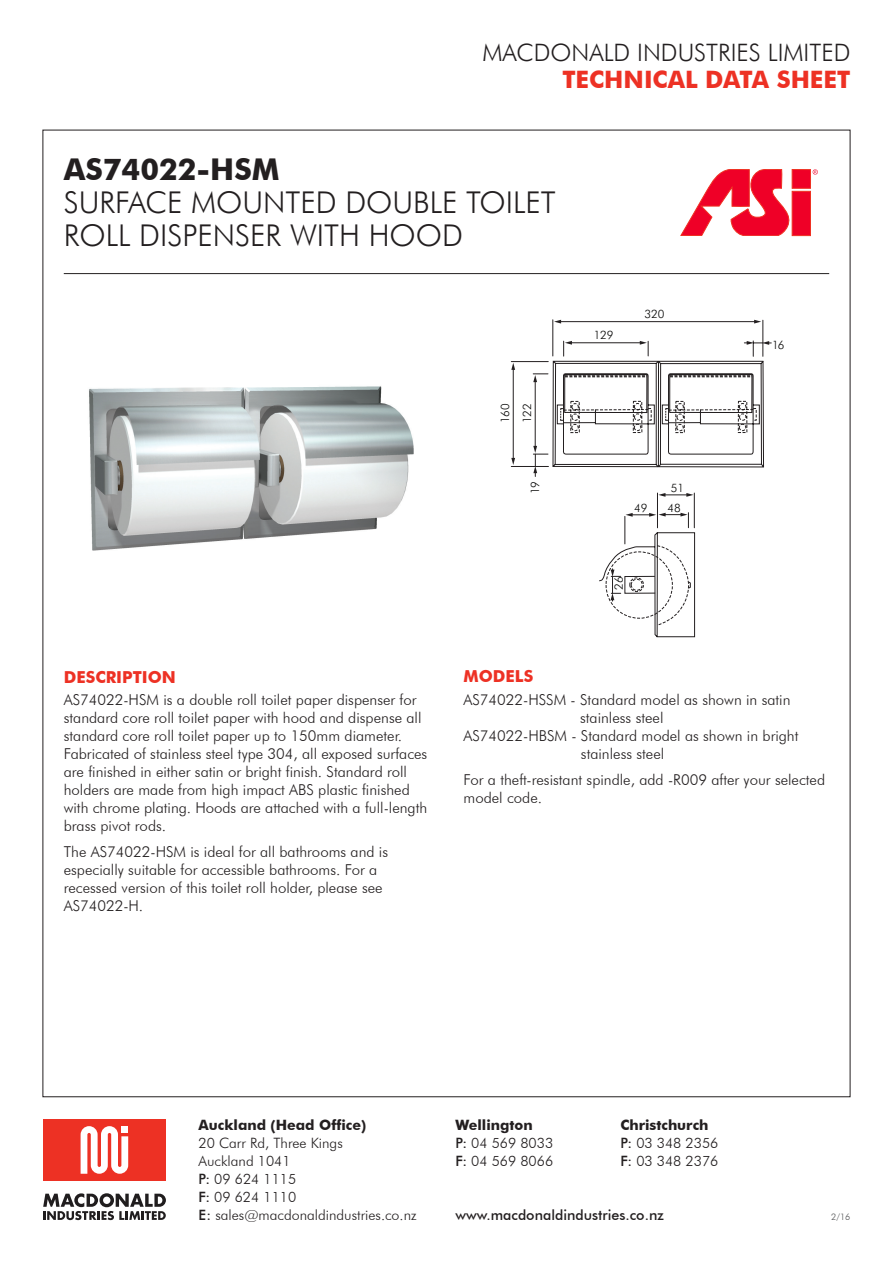
<style>
.page{position:relative;width:893px;height:1263px;background:#fff}
.page>*{position:absolute;margin:0;border:0;box-sizing:border-box;transform-origin:0 0}
.t1{font:300 30px/33px "Futura BT";color:#231f20}
.t2{font:700 30px "Futura BT";color:#231f20}
.t3{font:300 24px/27px "Futura BT";color:#231f20;text-align:right}
.t4{font:700 16.5px "Futura BT";color:#ed3124}
.t5{font:300 15px/18px "Futura BT";color:#231f20}
.t6{font:300 14.25px/18px "Futura BT";color:#231f20}
.t7{font:700 14.25px/18px "Futura BT";color:#231f20}
.t8{font:500 14.25px "Futura BT";color:#231f20}
.t9{font:300 11.55px "Futura BT";color:#050504}
.t10{font:300 9px "Futura BT";color:#545557}
.s1{font-weight:700;color:#ed3124}
.s2{font-weight:300}
.s3{font-weight:500}
</style>
<div class="page">
<div style="left:43px;top:1119px;width:123px;height:61px;background:#ed3124"></div>
<svg style="left:81px;top:1126px;width:47px;height:48px"></svg>
<svg style="left:43px;top:1193px;width:123px;height:27px"></svg>
<hr style="left:64px;top:273px;width:765px;height:1px;background:#231f20">
<img style="left:89px;top:386px;width:325px;height:165px">
<hr style="left:511px;top:361px;width:37px;height:1px;background:#231f20">
<hr style="left:511px;top:466px;width:37px;height:1px;background:#231f20">
<hr style="left:513px;top:369px;width:1px;height:90px;background:#231f20">
<svg style="left:511px;top:363px;width:4px;height:7px"></svg>
<svg style="left:511px;top:458px;width:4px;height:7px"></svg>
<hr style="left:552px;top:320px;width:1px;height:36px;background:#231f20">
<hr style="left:762px;top:320px;width:1px;height:36px;background:#231f20">
<hr style="left:560px;top:321px;width:195px;height:1px;background:#231f20">
<svg style="left:554px;top:320px;width:7px;height:4px"></svg>
<svg style="left:754px;top:320px;width:7px;height:4px"></svg>
<svg style="left:533px;top:341px;width:238px;height:135px"></svg>
<hr style="left:657px;top:493px;width:1px;height:35px;background:#231f20">
<hr style="left:694px;top:493px;width:1px;height:35px;background:#231f20">
<svg style="left:658px;top:493px;width:35px;height:4px"></svg>
<svg style="left:599px;top:513px;width:96px;height:125px"></svg>
<svg style="left:681px;top:169px;width:137px;height:67px"></svg>
<p class="t3" style="left:483px;top:39px;width:369px">MACDONALD INDUSTRIES LIMITED<br><span class="s1">TECHNICAL DATA SHEET</span></p>
<p class="t2" style="left:64px;top:151px;width:217px">AS74022-HSM</p>
<p class="t1" style="left:64px;top:185px;width:493px">SURFACE MOUNTED DOUBLE TOILET<br>ROLL DISPENSER WITH HOOD</p>
<p class="t9" style="left:498px;top:423px;width:21px;rotate:-90deg">160</p>
<p class="t9" style="left:520px;top:423px;width:21px;rotate:-90deg">122</p>
<p class="t9" style="left:528px;top:494px;width:14px;rotate:-90deg">19</p>
<p class="t9" style="left:594px;top:328px;width:21px">129</p>
<p class="t9" style="left:644px;top:307px;width:21px">320</p>
<p class="t9" style="left:634px;top:501px;width:15px">49</p>
<p class="t9" style="left:671px;top:481px;width:15px">51</p>
<p class="t9" style="left:667px;top:501px;width:15px">48</p>
<p class="t9" style="left:612px;top:590px;width:15px;rotate:-90deg">26</p>
<p class="t9" style="left:772px;top:338px;width:14px">16</p>
<p class="t4" style="left:64px;top:667px;width:114px">DESCRIPTION</p>
<p class="t5" style="left:64px;top:690px;width:365px">AS74022-HSM is a double roll toilet paper dispenser for standard core roll toilet paper with hood and dispense all standard core roll toilet paper up to 150mm diameter.<br>Fabricated of stainless steel type 304, all exposed surfaces are finished in either satin or bright finish. Standard roll holders are made from high impact ABS plastic finished with chrome plating. Hoods are attached with a full-length brass pivot rods.</p>
<p class="t5" style="left:64px;top:843px;width:326px">The AS74022-HSM is ideal for all bathrooms and is especially suitable for accessible bathrooms. For a recessed version of this toilet roll holder, please see AS74022-H.</p>
<p class="t4" style="left:463px;top:666px;width:71px">MODELS</p>
<p class="t5" style="left:580px;top:690px;width:212px;text-indent:-117px">AS74022-HSSM - Standard model as shown in satin stainless steel</p>
<p class="t5" style="left:581px;top:726px;width:219px;text-indent:-117px">AS74022-HBSM - Standard model as shown in bright stainless steel</p>
<p class="t5" style="left:463px;top:771px;width:363px">For a theft-resistant spindle, add -R009 after your selected model code.</p>
<p class="t7" style="left:199px;top:1116px;width:169px">Auckland (Head Office)<br><span class="s2">20 Carr Rd, Three Kings</span></p>
<p class="t6" style="left:199px;top:1152px;width:94px">Auckland 1041</p>
<p class="t6" style="left:199px;top:1170px;width:99px"><span class="s3">P:</span> 09 624 1115</p>
<p class="t6" style="left:199px;top:1188px;width:99px"><span class="s3">F:</span> 09 624 1110</p>
<p class="t6" style="left:199px;top:1206px;width:219px"><span class="s3">E:</span> sales@macdonaldindustries.co.nz</p>
<p class="t7" style="left:455px;top:1116px;width:79px">Wellington</p>
<p class="t6" style="left:455px;top:1134px;width:99px"><span class="s3">P:</span> 04 569 8033<br><span class="s3">F:</span> 04 569 8066</p>
<p class="t7" style="left:620px;top:1116px;width:90px">Christchurch</p>
<p class="t6" style="left:620px;top:1134px;width:100px"><span class="s3">P:</span> 03 348 2356<br><span class="s3">F:</span> 03 348 2376</p>
<p class="t8" style="left:455px;top:1206px;width:210px">www.macdonaldindustries.co.nz</p>
<p class="t10" style="left:831px;top:1211px;width:21px">2/16</p>
</div>
